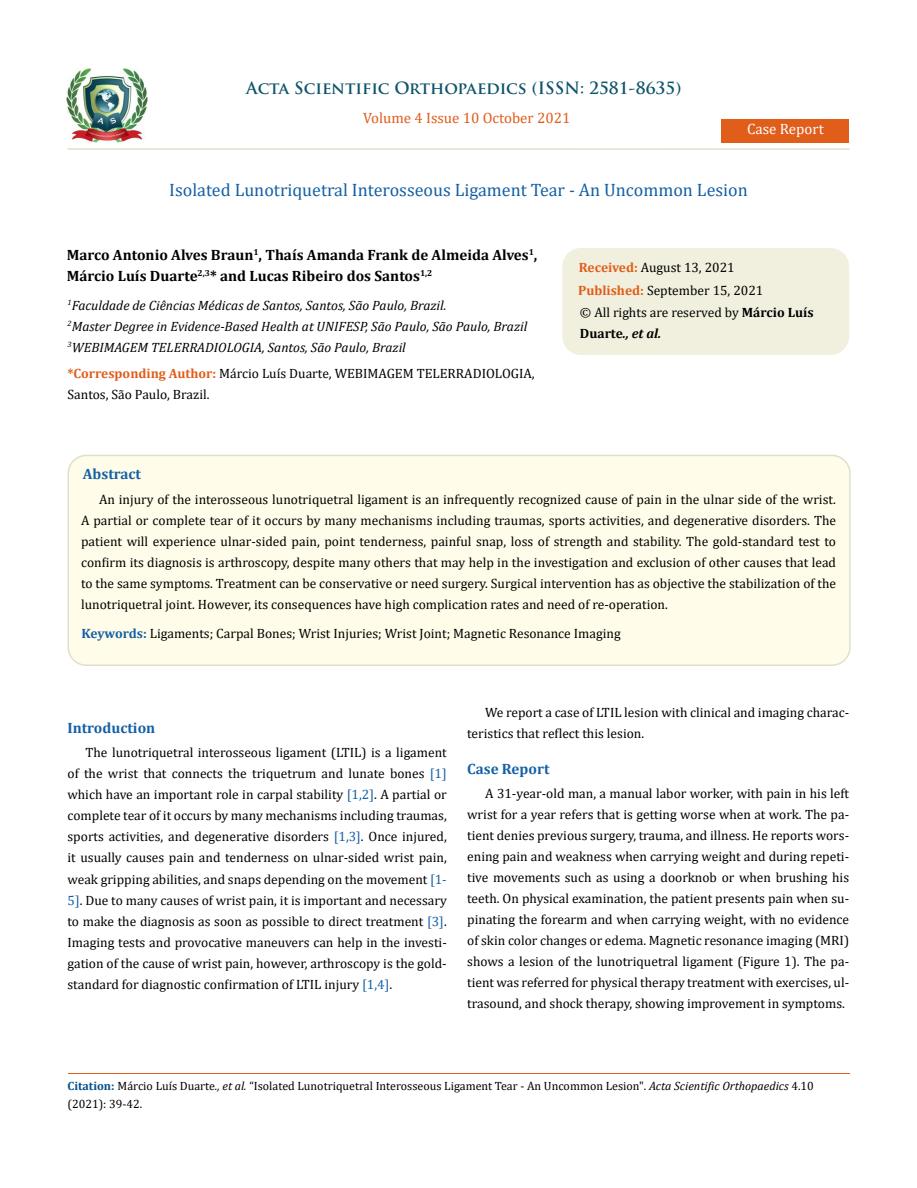
<style>
.page{position:relative;width:917px;height:1188px;background:#fff}
.page>*{position:absolute;margin:0;border:0;box-sizing:border-box;transform-origin:0 0}
.t1{font:18px "Cambria";color:#1560a6}
.t2{font:700 16.5px "Trajan Pro";color:#0e546a}
.t3{font:700 15px/21px "Cambria";color:#000}
.t4{font:700 15px "Cambria";color:#1560a6}
.t5{font:15px "Cambria";color:#e05d1a}
.t6{font:15px "Cambria";color:#fff}
.t7{font:13.5px/21px "Cambria";color:#000}
.t8{font:italic 13.5px/21px "Cambria";color:#000}
.t9{font:12px/18px "Cambria";color:#000}
.s1{font-weight:700;color:#e05d1a}
.s2{font-weight:700}
.s3{font-weight:700;font-style:italic}
.s4{font-weight:700;color:#1560a6}
.s5{color:#1560a6}
.s6{font-weight:700;color:#035089}
.s7{font-style:italic}
</style>
<div class="page">
<img style="left:67px;top:68px;width:80px;height:74px">
<div style="left:721px;top:119px;width:128px;height:23px;background:#e05d1a"></div>
<div style="left:563px;top:249px;width:285px;height:105px;background:#f1f0de;border-radius:18px"></div>
<div style="left:562px;top:248px;width:287px;height:107px;border:2px solid #f1f0de;border-radius:18px"></div>
<div style="left:68px;top:455px;width:781px;height:210px;background:#fffde9;border-radius:18px"></div>
<div style="left:67px;top:455px;width:783px;height:211px;border:2px solid #e0dfcd;border-radius:18px"></div>
<hr style="left:68px;top:1073px;width:781px;height:1px;background:#e05d1a">
<hr style="left:67px;top:148px;width:782px;height:2px;background:#e0dfcd">
<p class="t2" style="left:246px;top:77px;width:436px">Acta Scientific Orthopaedics (ISSN: 2581-8635)</p>
<p class="t5" style="left:363px;top:109px;width:209px">Volume 4 Issue 10 October 2021</p>
<p class="t6" style="left:747px;top:120px;width:78px">Case Report</p>
<h1 class="t1" style="left:169px;top:180px;width:580px">Isolated Lunotriquetral Interosseous Ligament Tear - An Uncommon Lesion</h1>
<p class="t3" style="left:67px;top:244px;width:472px">Marco Antonio Alves Braun<sup>1</sup>, Thaís Amanda Frank de Almeida Alves<sup>1</sup>,<br>Márcio Luís Duarte<sup>2,3</sup>* and Lucas Ribeiro dos Santos<sup>1,2</sup></p>
<p class="t8" style="left:67px;top:294px;width:461px"><sup>1</sup>Faculdade de Ciências Médicas de Santos, Santos, São Paulo, Brazil.<br><sup>2</sup>Master Degree in Evidence-Based Health at UNIFESP, São Paulo, São Paulo, Brazil<br><sup>3</sup>WEBIMAGEM TELERRADIOLOGIA, Santos, São Paulo, Brazil</p>
<p class="t7" style="left:67px;top:363px;width:468px"><span class="s1">*Corresponding Author:</span> Márcio Luís Duarte, WEBIMAGEM TELERRADIOLOGIA,<br>Santos, São Paulo, Brazil.</p>
<p class="t7" style="left:578px;top:256px;width:187px;line-height:23px"><span class="s1">Received:</span> August 13, 2021<br><span class="s1">Published:</span> September 15, 2021</p>
<p class="t7" style="left:580px;top:301px;width:235px">© All rights are reserved by <span class="s2">Márcio Luís<br>Duarte</span><span class="s3">., et al.</span></p>
<p class="t4" style="left:83px;top:463px;width:60px">Abstract</p>
<p class="t7" style="left:81px;top:489px;width:756px;text-align:justify;text-indent:18px">An injury of the interosseous lunotriquetral ligament is an infrequently recognized cause of pain in the ulnar side of the wrist.<br>A partial or complete tear of it occurs by many mechanisms including traumas, sports activities, and degenerative disorders. The patient will experience ulnar-sided pain, point tenderness, painful snap, loss of strength and stability. The gold-standard test to confirm its diagnosis is arthroscopy, despite many others that may help in the investigation and exclusion of other causes that lead to the same symptoms. Treatment can be conservative or need surgery. Surgical intervention has as objective the stabilization of the lunotriquetral joint. However, its consequences have high complication rates and need of re-operation.</p>
<p class="t7" style="left:82px;top:622px;width:540px"><span class="s4">Keywords:</span> Ligaments; Carpal Bones; Wrist Injuries; Wrist Joint; Magnetic Resonance Imaging</p>
<p class="t4" style="left:67px;top:718px;width:89px">Introduction</p>
<p class="t7" style="left:67px;top:742px;width:381px;text-align:justify;text-indent:18px">The lunotriquetral interosseous ligament (LTIL) is a ligament of the wrist that connects the triquetrum and lunate bones <span class="s5">[1] </span>which have an important role in carpal stability <span class="s5">[1,2]</span>. A partial or complete tear of it occurs by many mechanisms including traumas, sports activities, and degenerative disorders <span class="s5">[1,3]</span>. Once injured, it usually causes pain and tenderness on ulnar-sided wrist pain, weak gripping abilities, and snaps depending on the movement <span class="s5">[1- 5]</span>. Due to many causes of wrist pain, it is important and necessary to make the diagnosis as soon as possible to direct treatment <span class="s5">[3]</span>.<br>Imaging tests and provocative maneuvers can help in the investi&shy;gation of the cause of wrist pain, however, arthroscopy is the gold&shy;standard for diagnostic confirmation of LTIL injury <span class="s5">[1,4]</span>.</p>
<p class="t7" style="left:467px;top:702px;width:383px;text-indent:18px">We report a case of LTIL lesion with clinical and imaging charac&shy;teristics that reflect this lesion.</p>
<p class="t4" style="left:467px;top:758px;width:84px">Case Report</p>
<p class="t7" style="left:467px;top:783px;width:383px;text-align:justify;text-indent:18px">A 31-year-old man, a manual labor worker, with pain in his left wrist for a year refers that is getting worse when at work. The pa&shy;tient denies previous surgery, trauma, and illness. He reports wors&shy;ening pain and weakness when carrying weight and during repeti&shy;tive movements such as using a doorknob or when brushing his teeth. On physical examination, the patient presents pain when su&shy;pinating the forearm and when carrying weight, with no evidence of skin color changes or edema. Magnetic resonance imaging (MRI) shows a lesion of the lunotriquetral ligament (Figure 1). The pa&shy;tient was referred for physical therapy treatment with exercises, ul&shy;trasound, and shock therapy, showing improvement in symptoms.</p>
<p class="t9" style="left:67px;top:1077px;width:747px"><span class="s6">Citation:</span> Márcio Luís Duarte<span class="s7">., et al.</span> “Isolated Lunotriquetral Interosseous Ligament Tear - An Uncommon Lesion". <span class="s7">Acta Scientific Orthopaedics</span> 4.10 (2021): 39-42.</p>
</div>
